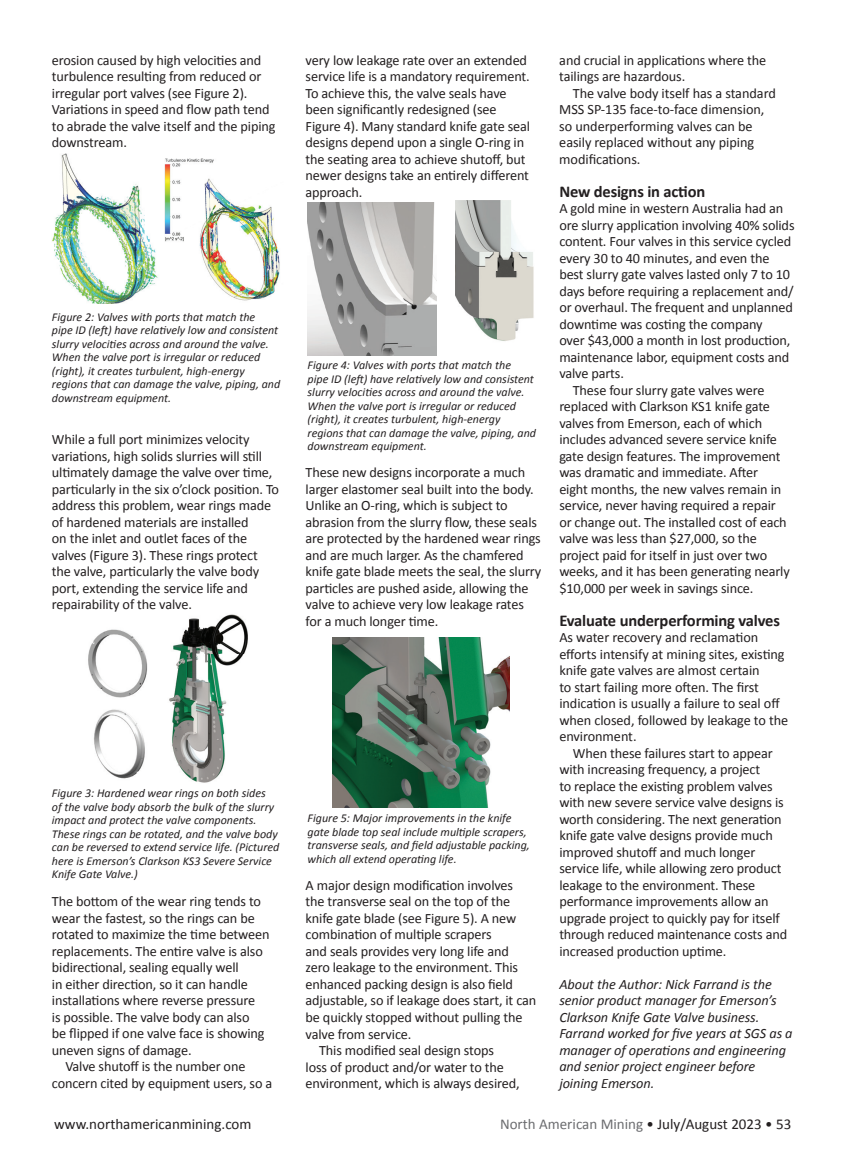
<style>
.page{position:relative;width:849px;height:1159px;background:#fff}
.page>*{position:absolute;margin:0;border:0;box-sizing:border-box;transform-origin:0 0}
.t1{font:700 16.5px "Calibri";letter-spacing:-.01em;color:#231f20}
.t2{font:15px "Calibri";color:#6c6d70}
.t3{font:15px "Calibri";color:#231f20}
.t4{font:14.25px/16.5px "Calibri";letter-spacing:-.01em;color:#231f20}
.t5{font:italic 14.25px/16.5px "Calibri";letter-spacing:-.005em;color:#231f20}
.t6{font:italic 12px/13.5px "Calibri";color:#231f20}
.s1{color:#231f20}
</style>
<div class="page">
<img style="left:88px;top:629px;width:60px;height:69px">
<img style="left:169px;top:614px;width:79px;height:169px">
<img style="left:94px;top:709px;width:51px;height:70px">
<img style="left:307px;top:202px;width:129px;height:153px">
<img style="left:455px;top:201px;width:79px;height:140px">
<img style="left:333px;top:637px;width:176px;height:170px">
<img style="left:52px;top:153px;width:106px;height:150px">
<img style="left:164px;top:158px;width:116px;height:143px">
<p class="t4" style="left:52px;top:51px;width:225px">erosion caused by high velocities and turbulence resulting from reduced or irregular port valves (see Figure 2).<br>Variations in speed and flow path tend to abrade the valve itself and the piping downstream.</p>
<p class="t6" style="left:52px;top:309px;width:230px">Figure 2: Valves with ports that match the<br>pipe ID (left) have relatively low and consistent slurry velocities across and around the valve.<br>When the valve port is irregular or reduced (right), it creates turbulent, high-energy regions that can damage the valve, piping, and downstream equipment.</p>
<p class="t4" style="left:52px;top:431px;width:228px">While a full port minimizes velocity variations, high solids slurries will still ultimately damage the valve over time, particularly in the six o’clock position. To address this problem, wear rings made of hardened materials are installed<br>on the inlet and outlet faces of the valves (Figure 3). These rings protect the valve, particularly the valve body port, extending the service life and repairability of the valve.</p>
<p class="t6" style="left:52px;top:786px;width:229px">Figure 3: Hardened wear rings on both sides<br>of the valve body absorb the bulk of the slurry impact and protect the valve components.<br>These rings can be rotated, and the valve body can be reversed to extend service life. (Pictured here is Emerson’s Clarkson KS3 Severe Service Knife Gate Valve.)</p>
<p class="t4" style="left:52px;top:893px;width:210px">The bottom of the wear ring tends to</p>
<p class="t4" style="left:52px;top:909px;width:204px">wear the fastest, so the rings can be</p>
<p class="t4" style="left:52px;top:926px;width:219px">rotated to maximize the time between</p>
<p class="t4" style="left:52px;top:942px;width:212px">replacements. The entire valve is also</p>
<p class="t4" style="left:52px;top:959px;width:188px">bidirectional, sealing equally well</p>
<p class="t4" style="left:52px;top:975px;width:197px">in either direction, so it can handle</p>
<p class="t4" style="left:52px;top:992px;width:205px">installations where reverse pressure</p>
<p class="t4" style="left:52px;top:1008px;width:199px">is possible. The valve body can also</p>
<p class="t4" style="left:52px;top:1025px;width:214px">be flipped if one valve face is showing</p>
<p class="t4" style="left:52px;top:1041px;width:141px">uneven signs of damage.</p>
<p class="t4" style="left:65px;top:1058px;width:181px">Valve shutoff is the number one</p>
<p class="t4" style="left:52px;top:1074px;width:222px">concern cited by equipment users, so a</p>
<p class="t4" style="left:305px;top:51px;width:226px">very low leakage rate over an extended service life is a mandatory requirement.<br>To achieve this, the valve seals have been significantly redesigned (see Figure 4). Many standard knife gate seal designs depend upon a single O-ring in the seating area to achieve shutoff, but newer designs take an entirely different approach.</p>
<p class="t6" style="left:307px;top:358px;width:230px">Figure 4: Valves with ports that match the<br>pipe ID (left) have relatively low and consistent slurry velocities across and around the valve.<br>When the valve port is irregular or reduced (right), it creates turbulent, high-energy regions that can damage the valve, piping, and downstream equipment.</p>
<p class="t4" style="left:305px;top:464px;width:237px">These new designs incorporate a much larger elastomer seal built into the body.<br>Unlike an O-ring, which is subject to abrasion from the slurry flow, these seals are protected by the hardened wear rings and are much larger. As the chamfered knife gate blade meets the seal, the slurry particles are pushed aside, allowing the valve to achieve very low leakage rates for a much longer time.</p>
<p class="t6" style="left:307px;top:811px;width:224px">Figure 5: Major improvements in the knife gate blade top seal include multiple scrapers, transverse seals, and field adjustable packing, which all extend operating life.</p>
<p class="t4" style="left:305px;top:876px;width:209px">A major design modification involves</p>
<p class="t4" style="left:305px;top:893px;width:206px">the transverse seal on the top of the</p>
<p class="t4" style="left:305px;top:909px;width:212px">knife gate blade (see Figure 5). A new</p>
<p class="t4" style="left:305px;top:926px;width:187px">combination of multiple scrapers</p>
<p class="t4" style="left:305px;top:942px;width:205px">and seals provides very long life and</p>
<p class="t4" style="left:305px;top:959px;width:214px">zero leakage to the environment. This</p>
<p class="t4" style="left:305px;top:975px;width:209px">enhanced packing design is also field</p>
<p class="t4" style="left:305px;top:992px;width:232px">adjustable, so if leakage does start, it can</p>
<p class="t4" style="left:305px;top:1008px;width:218px">be quickly stopped without pulling the</p>
<p class="t4" style="left:305px;top:1025px;width:107px">valve from service.</p>
<p class="t4" style="left:319px;top:1041px;width:176px">This modified seal design stops</p>
<p class="t4" style="left:305px;top:1058px;width:200px">loss of product and/or water to the</p>
<p class="t4" style="left:305px;top:1074px;width:215px">environment, which is always desired,</p>
<p class="t4" style="left:559px;top:51px;width:208px">and crucial in applications where the tailings are hazardous.</p>
<p class="t4" style="left:559px;top:84px;width:218px;text-indent:13px">The valve body itself has a standard<br>MSS SP-135 face-to-face dimension, so underperforming valves can be easily replaced without any piping modifications.</p>
<p class="t1" style="left:559px;top:179px;width:147px">New designs in action</p>
<p class="t4" style="left:559px;top:200px;width:225px">A gold mine in western Australia had an</p>
<p class="t4" style="left:559px;top:216px;width:237px">ore slurry application involving 40% solids</p>
<p class="t4" style="left:559px;top:233px;width:233px">content. Four valves in this service cycled</p>
<p class="t4" style="left:559px;top:249px;width:211px">every 30 to 40 minutes, and even the</p>
<p class="t4" style="left:559px;top:266px;width:232px">best slurry gate valves lasted only 7 to 10</p>
<p class="t4" style="left:559px;top:282px;width:236px">days before requiring a replacement and/</p>
<p class="t4" style="left:559px;top:299px;width:235px">or overhaul. The frequent and unplanned</p>
<p class="t4" style="left:559px;top:315px;width:205px">downtime was costing the company</p>
<p class="t4" style="left:559px;top:332px;width:232px">over $43,000 a month in lost production,</p>
<p class="t4" style="left:559px;top:348px;width:231px">maintenance labor, equipment costs and</p>
<p class="t4" style="left:559px;top:365px;width:66px">valve parts.</p>
<p class="t4" style="left:572px;top:381px;width:193px">These four slurry gate valves were</p>
<p class="t4" style="left:559px;top:398px;width:212px">replaced with Clarkson KS1 knife gate</p>
<p class="t4" style="left:559px;top:414px;width:204px">valves from Emerson, each of which</p>
<p class="t4" style="left:559px;top:431px;width:219px">includes advanced severe service knife</p>
<p class="t4" style="left:559px;top:447px;width:223px">gate design features. The improvement</p>
<p class="t4" style="left:559px;top:464px;width:200px">was dramatic and immediate. After</p>
<p class="t4" style="left:559px;top:480px;width:223px">eight months, the new valves remain in</p>
<p class="t4" style="left:559px;top:497px;width:218px">service, never having required a repair</p>
<p class="t4" style="left:559px;top:513px;width:229px">or change out. The installed cost of each</p>
<p class="t4" style="left:559px;top:530px;width:199px">valve was less than $27,000, so the</p>
<p class="t4" style="left:559px;top:546px;width:209px">project paid for itself in just over two</p>
<p class="t4" style="left:559px;top:563px;width:232px">weeks, and it has been generating nearly</p>
<p class="t4" style="left:559px;top:579px;width:195px">$10,000 per week in savings since.</p>
<p class="t1" style="left:559px;top:608px;width:222px">Evaluate underperforming valves</p>
<p class="t4" style="left:559px;top:629px;width:230px">As water recovery and reclamation efforts intensify at mining sites, existing knife gate valves are almost certain<br>to start failing more often. The first indication is usually a failure to seal off when closed, followed by leakage to the environment.</p>
<p class="t4" style="left:559px;top:744px;width:229px;text-indent:13px">When these failures start to appear with increasing frequency, a project<br>to replace the existing problem valves with new severe service valve designs is worth considering. The next generation knife gate valve designs provide much improved shutoff and much longer service life, while allowing zero product leakage to the environment. These performance improvements allow an upgrade project to quickly pay for itself through reduced maintenance costs and increased production uptime.</p>
<p class="t5" style="left:559px;top:975px;width:235px">About the Author: Nick Farrand is the senior product manager for Emerson’s Clarkson Knife Gate Valve business.<br>Farrand worked for five years at SGS as a manager of operations and engineering and senior project engineer before joining Emerson.</p>
<p class="t3" style="left:54px;top:1113px;width:199px">www.northamericanmining.com</p>
<p class="t2" style="left:500px;top:1113px;width:293px">North American Mining <span class="s1">• July/August 2023 • 53</span></p>
</div>
